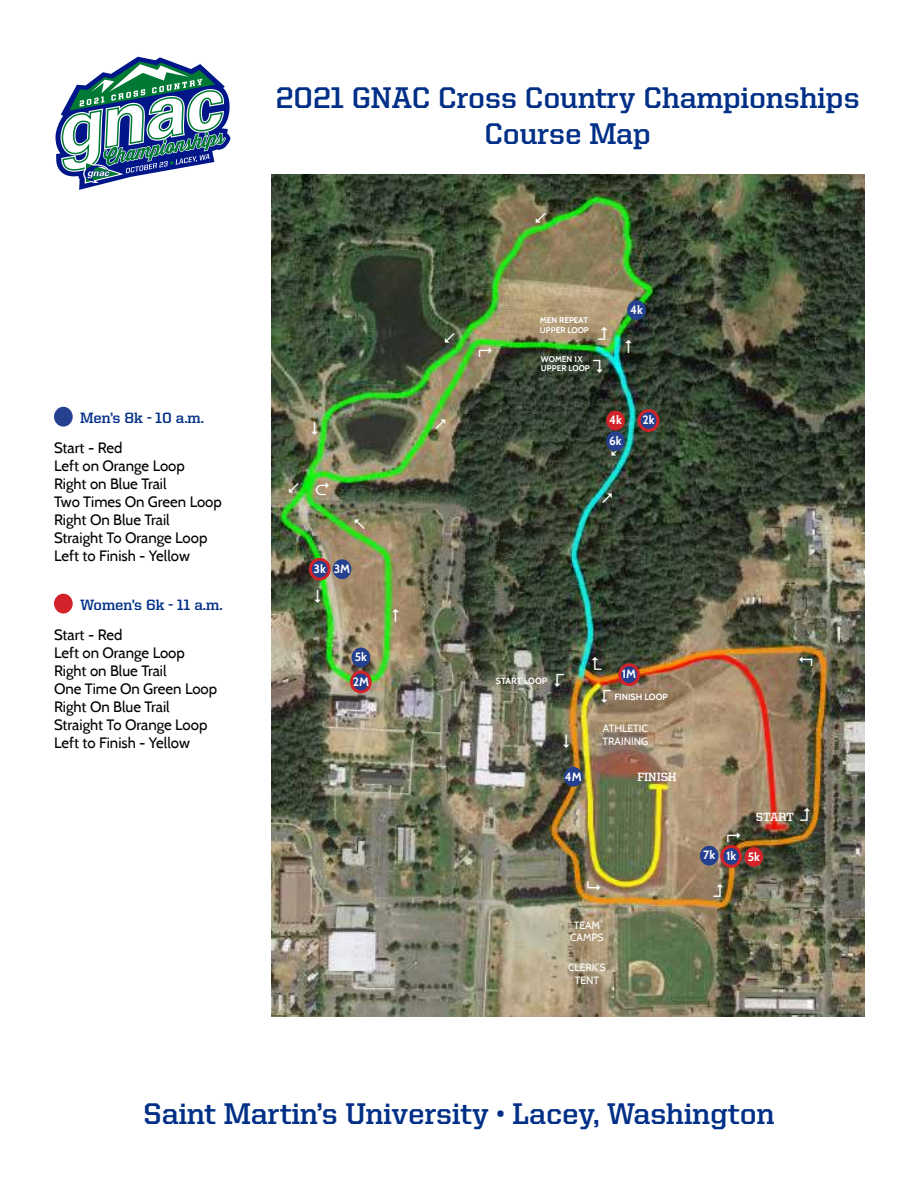
<style>
.page{position:relative;width:918px;height:1188px;background:#fff}
.page>*{position:absolute;margin:0;border:0;box-sizing:border-box;transform-origin:0 0}
.t1{font:700 30px/36px "United Serif Reg";color:#002f87;text-align:center}
.t2{font:15px/18px "Cabin";color:#000}
.t3{font:700 15px "United Serif Reg";letter-spacing:-.005em;color:#002f87}
.t4{font:700 12px "Cabin";color:#fff}
.t5{font:700 12px "United Serif Reg";color:#fff}
.t6{font:10.5px/12.6px "Cabin";color:#fff;text-align:center}
.t7{font:700 9px "Cabin";color:#fff}
.t8{font:700 8.25px/9.9px "Cabin";color:#fff}
</style>
<div class="page">
<div style="left:54px;top:407px;width:19px;height:20px;background:#25408f;border-radius:50%"></div>
<div style="left:54px;top:594px;width:19px;height:20px;background:#d2232a;border-radius:50%"></div>
<img style="left:272px;top:174px;width:592px;height:843px">
<div style="left:744px;top:847px;width:19px;height:20px;background:#d2232a;border-radius:50%"></div>
<div style="left:606px;top:411px;width:19px;height:19px;background:#d2232a;border-radius:50%"></div>
<div style="left:700px;top:846px;width:19px;height:20px;background:#25408f;border-radius:50%"></div>
<div style="left:564px;top:767px;width:19px;height:20px;background:#25408f;border-radius:50%"></div>
<div style="left:606px;top:431px;width:19px;height:20px;background:#25408f;border-radius:50%"></div>
<div style="left:627px;top:300px;width:19px;height:20px;background:#25408f;border-radius:50%"></div>
<div style="left:333px;top:559px;width:18px;height:20px;background:#25408f;border-radius:50%"></div>
<div style="left:352px;top:648px;width:18px;height:19px;background:#25408f;border-radius:50%"></div>
<svg style="left:636px;top:407px;width:25px;height:27px"></svg>
<svg style="left:307px;top:556px;width:25px;height:26px"></svg>
<svg style="left:348px;top:668px;width:25px;height:27px"></svg>
<svg style="left:55px;top:56px;width:176px;height:134px"></svg>
<svg style="left:554px;top:673px;width:10px;height:14px"></svg>
<svg style="left:625px;top:340px;width:7px;height:13px"></svg>
<svg style="left:536px;top:213px;width:10px;height:10px"></svg>
<svg style="left:445px;top:333px;width:10px;height:10px"></svg>
<svg style="left:312px;top:422px;width:6px;height:13px"></svg>
<svg style="left:289px;top:483px;width:10px;height:10px"></svg>
<svg style="left:315px;top:590px;width:6px;height:13px"></svg>
<svg style="left:392px;top:609px;width:7px;height:13px"></svg>
<svg style="left:355px;top:519px;width:10px;height:10px"></svg>
<svg style="left:316px;top:482px;width:13px;height:14px"></svg>
<svg style="left:436px;top:419px;width:9px;height:10px"></svg>
<svg style="left:479px;top:347px;width:13px;height:10px"></svg>
<svg style="left:598px;top:326px;width:10px;height:14px"></svg>
<svg style="left:593px;top:360px;width:10px;height:13px"></svg>
<svg style="left:602px;top:493px;width:10px;height:10px"></svg>
<svg style="left:612px;top:449px;width:9px;height:7px"></svg>
<svg style="left:563px;top:735px;width:7px;height:13px"></svg>
<svg style="left:587px;top:880px;width:13px;height:10px"></svg>
<svg style="left:714px;top:883px;width:9px;height:14px"></svg>
<svg style="left:718px;top:832px;width:26px;height:38px"></svg>
<svg style="left:801px;top:808px;width:9px;height:13px"></svg>
<svg style="left:799px;top:656px;width:13px;height:10px"></svg>
<img style="left:592px;top:656px;width:49px;height:47px">
<h1 class="t1" style="left:276px;top:79px;width:585px">2021 GNAC Cross Country Championships<br>Course Map</h1>
<p class="t3" style="left:80px;top:409px;width:126px">Men’s 8k - 10 a.m.</p>
<p class="t2" style="left:54px;top:438px;width:169px">Start - Red<br>Left on Orange Loop<br>Right on Blue Trail<br>Two Times On Green Loop<br>Right On Blue Trail<br>Straight To Orange Loop<br>Left to Finish - Yellow</p>
<p class="t3" style="left:80px;top:596px;width:144px">Women’s 6k - 11 a.m.</p>
<p class="t2" style="left:54px;top:625px;width:165px">Start - Red<br>Left on Orange Loop<br>Right on Blue Trail<br>One Time On Green Loop<br>Right On Blue Trail<br>Straight To Orange Loop<br>Left to Finish - Yellow</p>
<p class="t4" style="left:314px;top:561px;width:14px">3k</p>
<p class="t4" style="left:334px;top:561px;width:18px">3M</p>
<p class="t4" style="left:355px;top:650px;width:14px">5k</p>
<p class="t4" style="left:353px;top:674px;width:18px">2M</p>
<p class="t8" style="left:540px;top:316px;width:50px">MEN REPEAT<br>UPPER LOOP</p>
<p class="t8" style="left:541px;top:354px;width:50px">WOMEN 1X<br>UPPER LOOP</p>
<p class="t4" style="left:630px;top:302px;width:14px">4k</p>
<p class="t4" style="left:609px;top:413px;width:14px">4k</p>
<p class="t4" style="left:609px;top:434px;width:14px">6k</p>
<p class="t4" style="left:643px;top:413px;width:14px">2k</p>
<p class="t7" style="left:496px;top:676px;width:53px">START LOOP</p>
<p class="t4" style="left:565px;top:769px;width:18px">4M</p>
<p class="t4" style="left:622px;top:667px;width:16px">1M</p>
<p class="t7" style="left:614px;top:691px;width:55px">FINISH LOOP</p>
<p class="t6" style="left:603px;top:722px;width:47px;text-align:left">ATHLETIC<br>TRAINING</p>
<p class="t5" style="left:637px;top:770px;width:41px">FINISH</p>
<p class="t6" style="left:570px;top:919px;width:35px">TEAM<br>CAMPS</p>
<p class="t6" style="left:568px;top:961px;width:39px">CLERK’S<br>TENT</p>
<p class="t4" style="left:703px;top:848px;width:13px">7k</p>
<p class="t4" style="left:726px;top:849px;width:12px">1k</p>
<p class="t5" style="left:756px;top:810px;width:40px">START</p>
<p class="t4" style="left:748px;top:849px;width:14px">5k</p>
<h1 class="t1" style="left:144px;top:1096px;width:632px">Saint Martin’s University • Lacey, Washington</h1>
</div>
